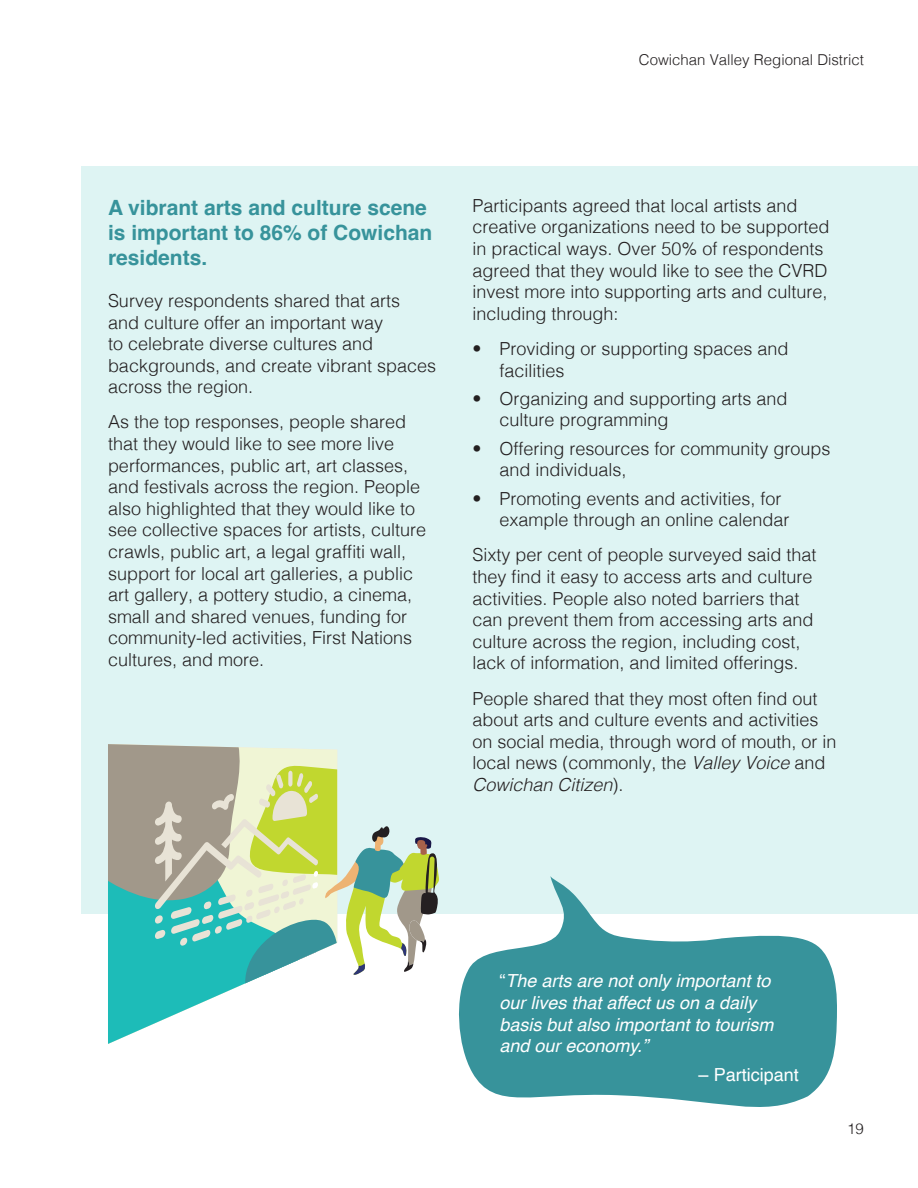
<style>
.page{position:relative;width:918px;height:1188px;background:#fff}
.page>*{position:absolute;margin:0;border:0;box-sizing:border-box;transform-origin:0 0}
.t1{font:700 21px/25.2px "Helvetica";color:#37939b}
.t2{font:300 18px/21.6px "Helvetica";color:#231f20}
.t3{font:italic 18px/21.6px "Helvetica";color:#fff}
.t4{font:18px "Helvetica";color:#fff}
.t5{font:300 15px "Helvetica";color:#231f20}
.s1{font-style:italic}
.s2{font-style:normal}
</style>
<div class="page">
<div style="left:81px;top:166px;width:837px;height:748px;background:#def4f3"></div>
<svg style="left:108px;top:744px;width:331px;height:300px"></svg>
<svg style="left:459px;top:876px;width:378px;height:231px;fill:#37939b"></svg>
<p class="t5" style="left:639px;top:47px;width:227px">Cowichan Valley Regional District</p>
<p class="t1" style="left:108px;top:197px;width:326px">A vibrant arts and culture scene is important to 86% of Cowichan residents.</p>
<p class="t2" style="left:108px;top:288px;width:330px">Survey respondents shared that arts<br>and culture offer an important way<br>to celebrate diverse cultures and backgrounds, and create vibrant spaces across the region.</p>
<p class="t2" style="left:108px;top:410px;width:320px">As the top responses, people shared that they would like to see more live performances, public art, art classes, and festivals across the region. People also highlighted that they would like to see collective spaces for artists, culture crawls, public art, a legal graffiti wall, support for local art galleries, a public art gallery, a pottery studio, a cinema, small and shared venues, funding for community-led activities, First Nations cultures, and more.</p>
<p class="t2" style="left:472px;top:193px;width:359px">Participants agreed that local artists and creative organizations need to be supported in practical ways. Over 50% of respondents agreed that they would like to see the CVRD invest more into supporting arts and culture, including through:</p>
<p class="t2" style="left:500px;top:336px;width:291px;text-indent:-27px">• Providing or supporting spaces and facilities</p>
<p class="t2" style="left:500px;top:386px;width:290px;text-indent:-27px">• Organizing and supporting arts and culture programming</p>
<p class="t2" style="left:500px;top:436px;width:333px;text-indent:-27px">• Offering resources for community groups and individuals,</p>
<p class="t2" style="left:500px;top:486px;width:292px;text-indent:-27px">• Promoting events and activities, for example through an online calendar</p>
<p class="t2" style="left:472px;top:543px;width:346px">Sixty per cent of people surveyed said that they find it easy to access arts and culture activities. People also noted barriers that can prevent them from accessing arts and culture across the region, including cost, lack of information, and limited offerings.</p>
<p class="t2" style="left:472px;top:686px;width:366px">People shared that they most often find out about arts and culture events and activities on social media, through word of mouth, or in local news (commonly, the <span class="s1">Valley Voice</span> and <span class="s1">Cowichan Citizen</span>).</p>
<p class="t3" style="left:500px;top:971px;width:276px"><span class="s2">“</span>The arts are not only important to our lives that affect us on a daily basis but also important to tourism and our economy.”</p>
<p class="t4" style="left:699px;top:1060px;width:102px">– Participant</p>
<p class="t5" style="left:847px;top:1116px;width:18px">19</p>
</div>
